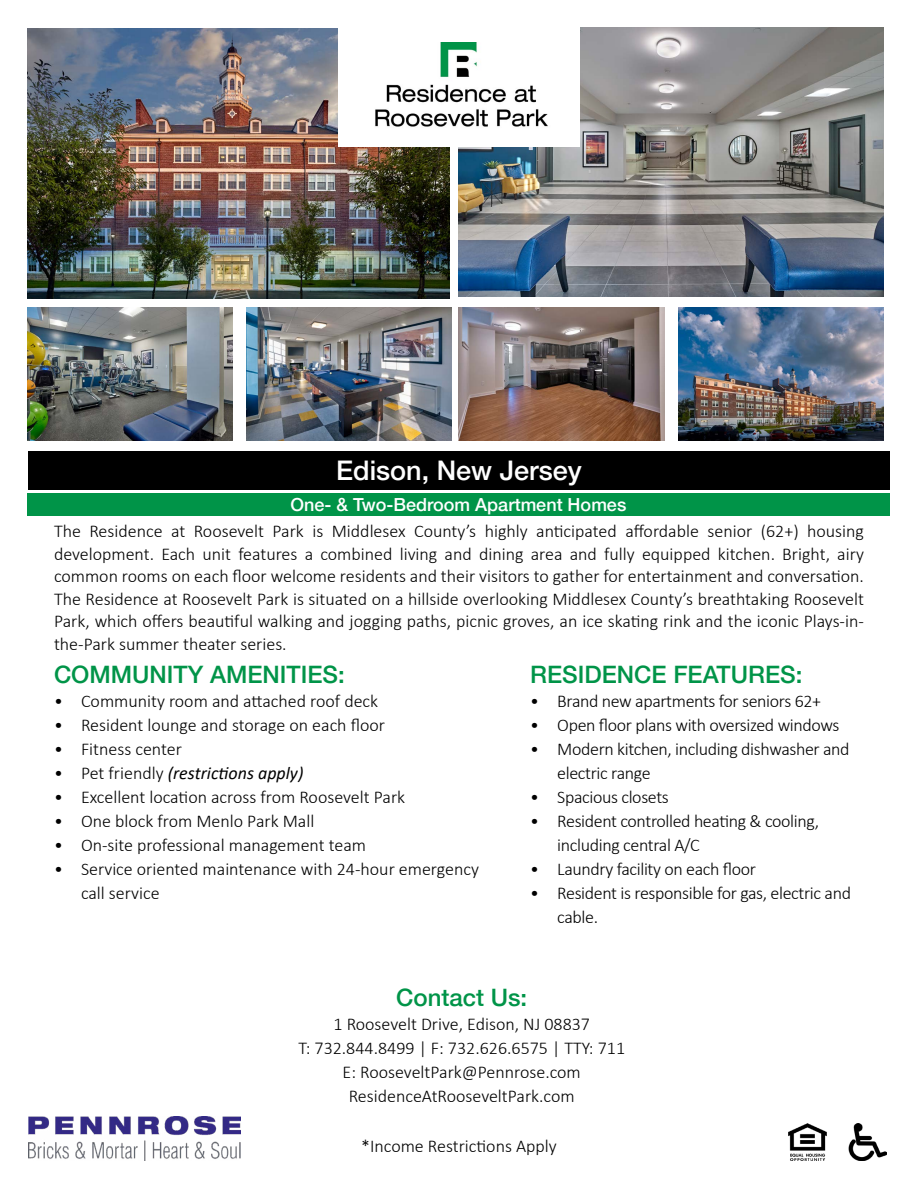
<style>
.page{position:relative;width:918px;height:1188px;background:#fff}
.page>*{position:absolute;margin:0;border:0;box-sizing:border-box;transform-origin:0 0}
.t1{font:500 27px "Helvetica Neue LT";color:#fff}
.t2{font:500 24px "Helvetica Neue LT";color:#009448}
.t3{font:300 18px/22.5px "Calibri";color:#000;text-align:justify}
.t4{font:300 18px/24px "Calibri";letter-spacing:-.02em;color:#000}
.t5{font:italic 18px "Calibri";color:#000}
.t6{font:500 18px "Helvetica Neue LT";color:#fff}
.s1{font-weight:300;font-style:normal}
</style>
<div class="page">
<img style="left:27px;top:28px;width:422px;height:270px">
<img style="left:458px;top:27px;width:425px;height:270px">
<img style="left:246px;top:307px;width:206px;height:134px">
<img style="left:27px;top:307px;width:206px;height:134px">
<img style="left:678px;top:307px;width:206px;height:134px">
<img style="left:459px;top:307px;width:206px;height:134px">
<img style="left:28px;top:1116px;width:212px;height:45px">
<div style="left:338px;top:13px;width:242px;height:134px;background:#fff"></div>
<img style="left:788px;top:1123px;width:99px;height:38px">
<img style="left:375px;top:42px;width:173px;height:85px">
<div style="left:28px;top:451px;width:862px;height:39px;background:#000"></div>
<div style="left:27px;top:493px;width:863px;height:22px;background:#009448"></div>
<h1 class="t1" style="left:336px;top:454px;width:247px">Edison, New Jersey</h1>
<p class="t6" style="left:291px;top:493px;width:337px">One- &amp; Two-Bedroom Apartment Homes</p>
<p class="t3" style="left:54px;top:520px;width:812px">The Residence at Roosevelt Park is Middlesex County’s highly anticipated affordable senior (62+) housing development. Each unit features a combined living and dining area and fully equipped kitchen. Bright, airy common rooms on each floor welcome residents and their visitors to gather for entertainment and conversation.<br>The Residence at Roosevelt Park is situated on a hillside overlooking Middlesex County’s breathtaking Roosevelt Park, which offers beautiful walking and jogging paths, picnic groves, an ice skating rink and the iconic Plays-in&shy;the-Park summer theater series.</p>
<h2 class="t2" style="left:530px;top:660px;width:274px">RESIDENCE FEATURES:</h2>
<p class="t4" style="left:530px;top:689px;width:292px">• Brand new apartments for seniors 62+</p>
<p class="t4" style="left:530px;top:713px;width:311px">• Open floor plans with oversized windows</p>
<p class="t4" style="left:557px;top:737px;width:294px;text-indent:-27px">• Modern kitchen, including dishwasher and electric range</p>
<p class="t4" style="left:530px;top:785px;width:140px">• Spacious closets</p>
<p class="t4" style="left:557px;top:809px;width:263px;text-indent:-27px">• Resident controlled heating &amp; cooling, including central A/C</p>
<p class="t4" style="left:530px;top:857px;width:227px">• Laundry facility on each floor</p>
<p class="t4" style="left:557px;top:881px;width:295px;text-indent:-27px">• Resident is responsible for gas, electric and cable.</p>
<h2 class="t2" style="left:54px;top:660px;width:292px">COMMUNITY AMENITIES:</h2>
<p class="t3" style="left:54px;top:690px;width:326px">• Community room and attached roof deck</p>
<p class="t3" style="left:54px;top:714px;width:333px">• Resident lounge and storage on each floor</p>
<p class="t3" style="left:54px;top:738px;width:129px">• Fitness center</p>
<p class="t5" style="left:54px;top:761px;width:251px"><span class="s1">• Pet friendly</span> (restrictions apply)</p>
<p class="t3" style="left:54px;top:786px;width:353px">• Excellent location across from Roosevelt Park</p>
<p class="t3" style="left:54px;top:810px;width:262px">• One block from Menlo Park Mall</p>
<p class="t3" style="left:54px;top:834px;width:314px">• On-site professional management team</p>
<p class="t3" style="left:81px;top:857px;width:400px;line-height:24px;text-indent:-27px">• Service oriented maintenance with 24-hour emergency call service</p>
<h2 class="t2" style="left:396px;top:983px;width:133px">Contact Us:</h2>
<p class="t3" style="left:298px;top:1012px;width:328px;line-height:24px;text-align:center">1 Roosevelt Drive, Edison, NJ 08837<br>T: 732.844.8499 | F: 732.626.6575 | TTY: 711<br>E: RooseveltPark@Pennrose.com ResidenceAtRooseveltPark.com</p>
<p class="t3" style="left:361px;top:1135px;width:197px">*Income Restrictions Apply</p>
</div>
